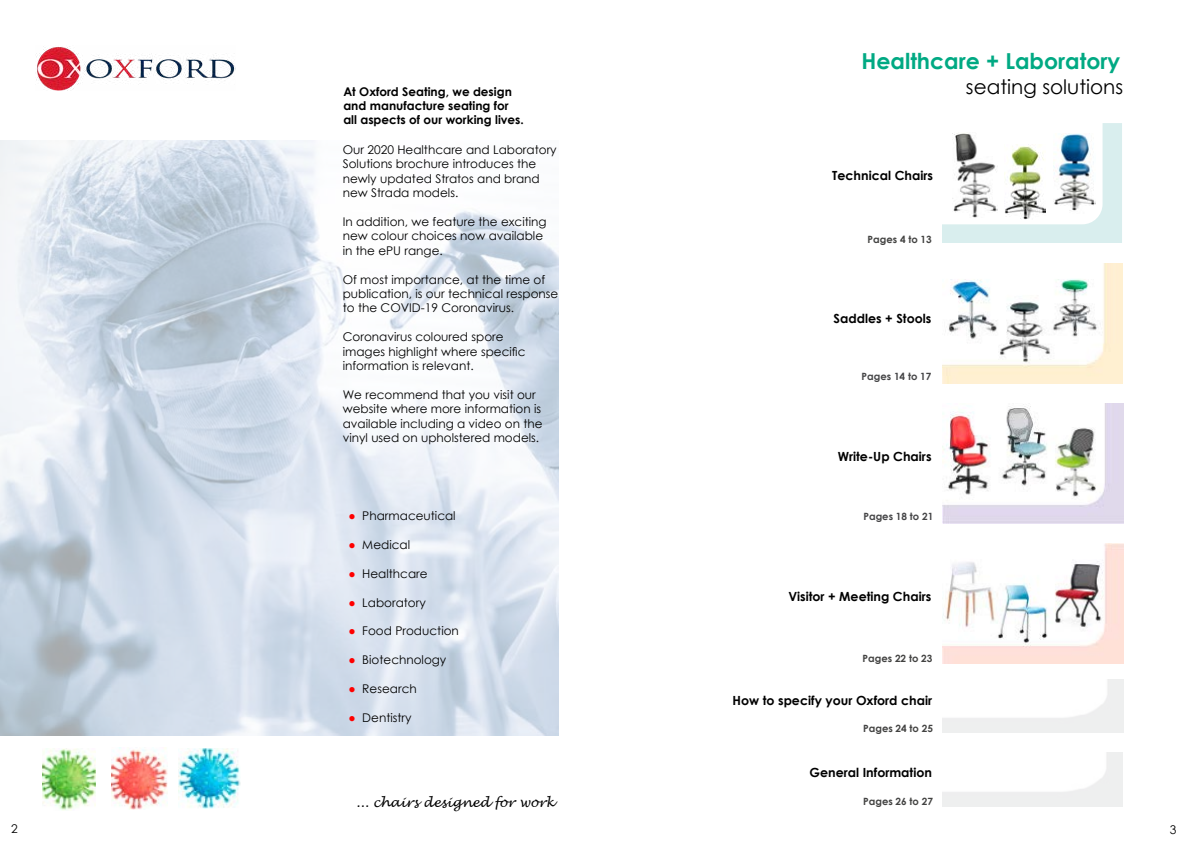
<style>
.page{position:relative;width:1191px;height:842px;background:#fff}
.page>*{position:absolute;margin:0;border:0;box-sizing:border-box;transform-origin:0 0}
.t1{font:700 22px "Century Gothic";color:#00a983}
.t2{font:20px "Century Gothic";color:#000}
.t3{font:italic 13px "Lucida Handwriting";color:#000}
.t4{font:700 12.6px "Century Gothic";color:#000}
.t5{font:12px/14.4px "Century Gothic";color:#000}
.t6{font:700 12px/14.4px "Century Gothic";color:#000}
.t7{font:700 10px "Century Gothic";color:#424241}
.t8{font:700 10px "Century Gothic";color:#444446}
.s1{color:#f00}
</style>
<div class="page">
<img style="left:0;top:141px;width:558px;height:594px">
<img style="left:942px;top:263px;width:180px;height:120px">
<img style="left:943px;top:404px;width:180px;height:120px">
<img style="left:943px;top:544px;width:180px;height:120px">
<img style="left:36px;top:46px;width:199px;height:45px">
<img style="left:111px;top:747px;width:56px;height:62px">
<img style="left:42px;top:748px;width:54px;height:63px">
<svg style="left:942px;top:123px;width:180px;height:119px"></svg>
<img style="left:178px;top:748px;width:62px;height:61px">
<p class="t6" style="left:343px;top:83px;width:182px">At Oxford Seating, we design and manufacture seating for all aspects of our working lives.</p>
<p class="t5" style="left:343px;top:142px;width:215px">Our 2020 Healthcare and Laboratory<br>Solutions brochure introduces the newly updated Stratos and brand new Strada models.</p>
<p class="t5" style="left:343px;top:214px;width:205px">In addition, we feature the exciting new colour choices now available in the ePU range.</p>
<p class="t5" style="left:343px;top:272px;width:217px">Of most importance, at the time of publication, is our technical response to the COVID-19 Coronavirus.</p>
<p class="t5" style="left:343px;top:329px;width:184px">Coronavirus coloured spore images highlight where specific information is relevant.</p>
<p class="t5" style="left:343px;top:387px;width:201px">We recommend that you visit our website where more information is available including a video on the vinyl used on upholstered models.</p>
<p class="t5" style="left:348px;top:508px;width:109px"><span class="s1">●</span> Pharmaceutical</p>
<p class="t5" style="left:348px;top:537px;width:63px"><span class="s1">●</span> Medical</p>
<p class="t5" style="left:348px;top:566px;width:81px"><span class="s1">●</span> Healthcare</p>
<p class="t5" style="left:348px;top:595px;width:79px"><span class="s1">●</span> Laboratory</p>
<p class="t5" style="left:348px;top:624px;width:112px"><span class="s1">●</span> Food Production</p>
<p class="t5" style="left:348px;top:652px;width:99px"><span class="s1">●</span> Biotechnology</p>
<p class="t5" style="left:348px;top:681px;width:70px"><span class="s1">●</span> Research</p>
<p class="t5" style="left:348px;top:710px;width:65px"><span class="s1">●</span> Dentistry</p>
<p class="t3" style="left:356px;top:794px;width:200px">... chairs designed for work</p>
<h1 class="t1" style="left:861px;top:44px;width:260px">Healthcare + Laboratory</h1>
<h2 class="t2" style="left:966px;top:73px;width:159px">seating solutions</h2>
<p class="t4" style="left:832px;top:165px;width:102px">Technical Chairs</p>
<p class="t7" style="left:867px;top:231px;width:66px">Pages 4 to 13</p>
<p class="t4" style="left:833px;top:309px;width:99px">Saddles + Stools</p>
<p class="t8" style="left:861px;top:368px;width:71px">Pages 14 to 17</p>
<p class="t4" style="left:837px;top:446px;width:95px">Write-Up Chairs</p>
<p class="t8" style="left:863px;top:508px;width:71px">Pages 18 to 21</p>
<p class="t4" style="left:788px;top:587px;width:144px">Visitor + Meeting Chairs</p>
<p class="t7" style="left:862px;top:650px;width:71px">Pages 22 to 23</p>
<p class="t4" style="left:732px;top:690px;width:201px">How to specify your Oxford chair</p>
<p class="t7" style="left:863px;top:721px;width:71px">Pages 24 to 25</p>
<p class="t4" style="left:809px;top:763px;width:124px">General Information</p>
<p class="t7" style="left:863px;top:793px;width:71px">Pages 26 to 27</p>
<p class="t5" style="left:11px;top:821px;width:8px">2</p>
<p class="t5" style="left:1169px;top:822px;width:8px">3</p>
</div>
